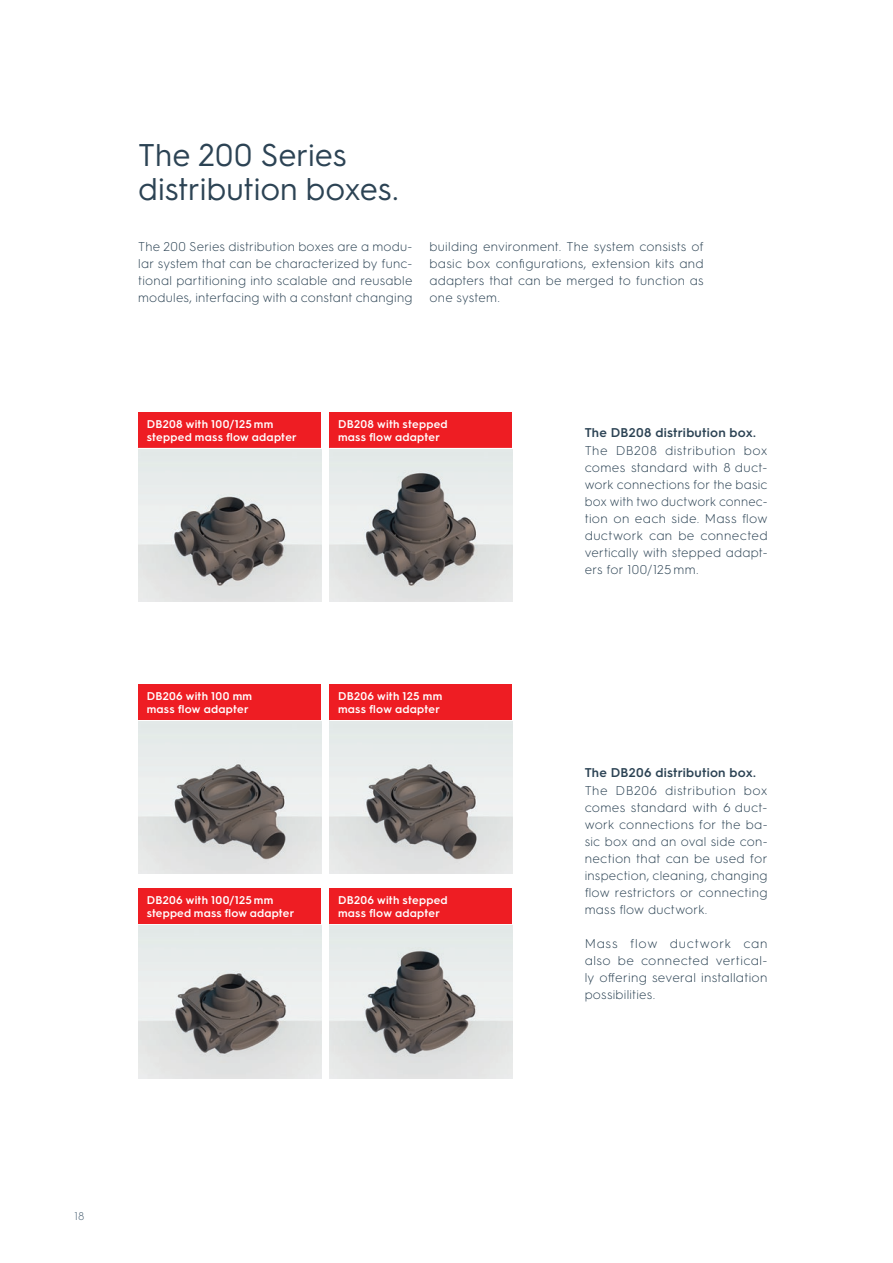
<style>
.page{position:relative;width:893px;height:1263px;background:#fff}
.page>*{position:absolute;margin:0;border:0;box-sizing:border-box;transform-origin:0 0}
.t1{font:31.5px/34px "HGS3";letter-spacing:-.005em;color:#2c4354}
.t2{font:300 12.75px/17px "HGS3";letter-spacing:.02em;color:#2c4354;text-align:justify}
.t3{font:600 12.75px "HGS3";letter-spacing:.015em;color:#2c4354}
.t4{font:600 11.25px/12.8px "HGS3";letter-spacing:.02em;color:#fff}
.t5{font:300 11.25px "HGS3";color:#4e6476}
</style>
<div class="page">
<div style="left:138px;top:412px;width:183px;height:37px;background:#ee1d23"></div>
<hr style="left:138px;top:448px;width:183px;height:1px;background:#fff">
<img style="left:138px;top:449px;width:183px;height:153px">
<div style="left:330px;top:412px;width:182px;height:37px;background:#ee1d23"></div>
<hr style="left:330px;top:448px;width:182px;height:1px;background:#fff">
<img style="left:330px;top:449px;width:182px;height:153px">
<div style="left:138px;top:685px;width:183px;height:36px;background:#ee1d23"></div>
<hr style="left:138px;top:720px;width:183px;height:1px;background:#fff">
<img style="left:138px;top:721px;width:183px;height:153px">
<div style="left:330px;top:685px;width:182px;height:36px;background:#ee1d23"></div>
<hr style="left:330px;top:720px;width:182px;height:1px;background:#fff">
<img style="left:330px;top:721px;width:182px;height:153px">
<div style="left:138px;top:889px;width:183px;height:36px;background:#ee1d23"></div>
<hr style="left:138px;top:924px;width:183px;height:2px;background:#fff">
<img style="left:138px;top:926px;width:183px;height:152px">
<div style="left:330px;top:889px;width:182px;height:36px;background:#ee1d23"></div>
<hr style="left:330px;top:924px;width:182px;height:2px;background:#fff">
<img style="left:330px;top:926px;width:182px;height:152px">
<h1 class="t1" style="left:138px;top:136px;width:262px">The 200 Series distribution boxes.</h1>
<p class="t2" style="left:138px;top:237px;width:276px">The 200 Series distribution boxes are a modu&shy;lar system that can be characterized by func&shy;tional partitioning into scalable and reusable modules, interfacing with a constant changing</p>
<p class="t2" style="left:429px;top:237px;width:276px">building environment. The system consists of basic box configurations, extension kits and adapters that can be merged to function as one system.</p>
<p class="t4" style="left:147px;top:417px;width:152px">DB208 with 100/125 mm stepped mass flow adapter</p>
<p class="t4" style="left:338px;top:417px;width:111px">DB208 with stepped mass flow adapter</p>
<p class="t4" style="left:147px;top:689px;width:107px">DB206 with 100 mm mass flow adapter</p>
<p class="t4" style="left:338px;top:689px;width:106px">DB206 with 125 mm mass flow adapter</p>
<p class="t4" style="left:147px;top:893px;width:149px">DB206 with 100/125 mm stepped mass flow adapter</p>
<p class="t4" style="left:338px;top:893px;width:111px">DB206 with stepped mass flow adapter</p>
<p class="t3" style="left:585px;top:423px;width:173px">The DB208 distribution box.</p>
<p class="t2" style="left:585px;top:441px;width:184px;text-align:left">The DB208 distribution box comes standard with 8 duct&shy;work connections for the basic box with two ductwork connec&shy;tion on each side. Mass flow ductwork can be connected vertically with stepped adapt&shy;ers for 100/125 mm.</p>
<p class="t3" style="left:585px;top:763px;width:173px">The DB206 distribution box.</p>
<p class="t2" style="left:585px;top:781px;width:184px;text-align:left">The DB206 distribution box comes standard with 6 duct&shy;work connections for the ba&shy;sic box and an oval side con&shy;nection that can be used for inspection, cleaning, changing flow restrictors or connecting mass flow ductwork.</p>
<p class="t2" style="left:585px;top:935px;width:184px">Mass flow ductwork can also be connected vertical&shy;ly offering several installation possibilities.</p>
<p class="t5" style="left:74px;top:1209px;width:12px">18</p>
</div>
